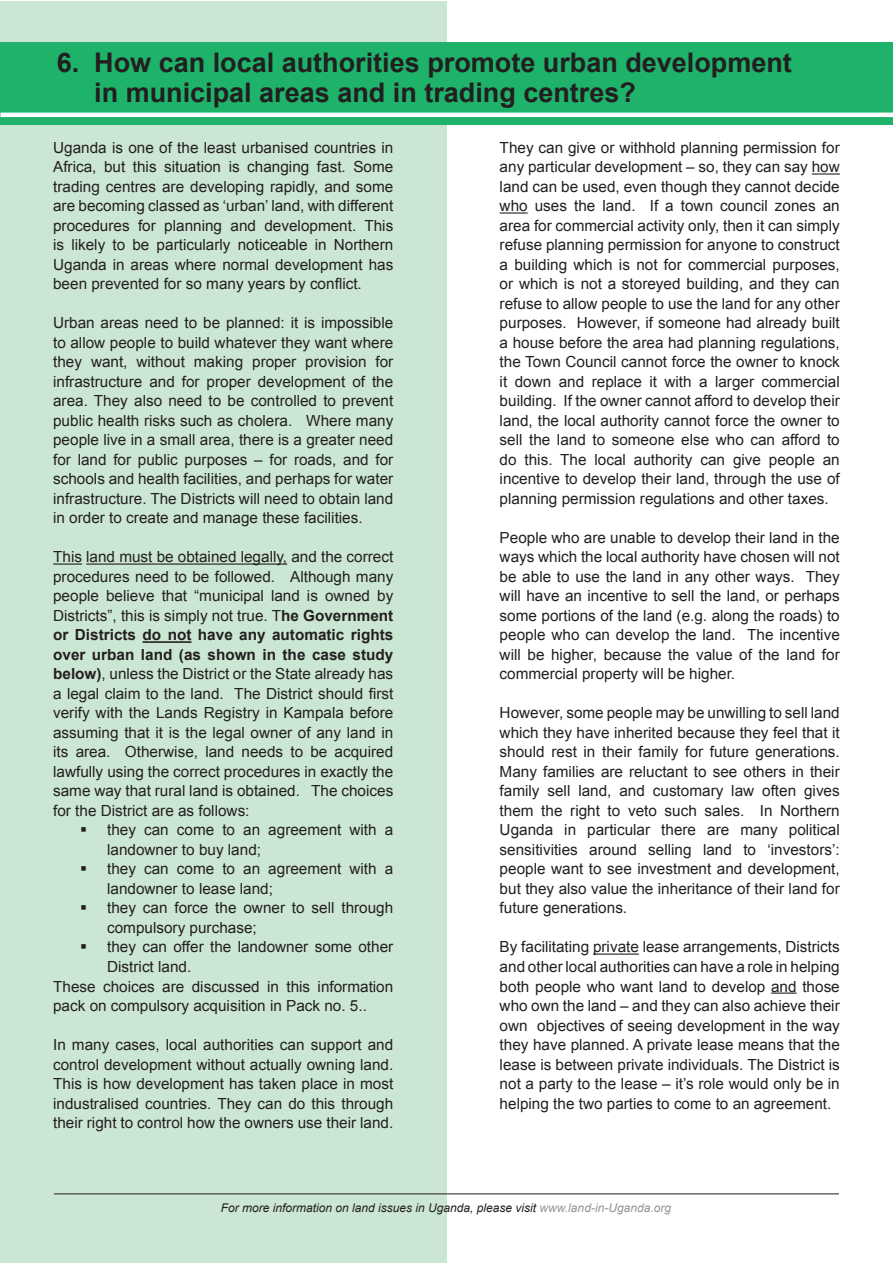
<style>
.page{position:relative;width:893px;height:1263px;background:#fff}
.page>*{position:absolute;margin:0;border:0;box-sizing:border-box;transform-origin:0 0}
.t1{font:700 27px/30px "Arial";color:#231f20}
.t2{font:15.3px/19.5px "Arial";color:#231f20;text-align:justify}
.t3{font:italic 12px "Arial";color:#231f20}
.s1{font-weight:700}
.s2{color:#939598}
</style>
<div class="page">
<div style="left:0;top:1px;width:446px;height:1262px;background:#cbe6d3"></div>
<hr style="left:54px;top:1193px;width:785px;height:1px;background:#231f20">
<hr style="left:812px;top:173px;width:28px;height:2px;background:#231f20">
<hr style="left:500px;top:212px;width:28px;height:2px;background:#231f20">
<hr style="left:593px;top:953px;width:46px;height:2px;background:#231f20">
<hr style="left:771px;top:992px;width:26px;height:2px;background:#231f20">
<hr style="left:53px;top:563px;width:29px;height:2px;background:#231f20">
<hr style="left:86px;top:563px;width:201px;height:2px;background:#231f20">
<hr style="left:143px;top:641px;width:49px;height:2px;background:#231f20">
<div style="left:0;top:43px;width:893px;height:82px;background:#1eb26a"></div>
<hr style="left:0;top:113px;width:893px;height:4px;background:#fff">
<h1 class="t1" style="left:94px;top:49px;width:699px;text-indent:-38px">6. How can local authorities promote urban development in municipal areas and in trading centres?</h1>
<p class="t2" style="left:53px;top:138px;width:342px">Uganda is one of the least urbanised countries in Africa, but this situation is changing fast. Some trading centres are developing rapidly, and some are becoming classed as ‘urban’ land, with different procedures for planning and development. This is likely to be particularly noticeable in Northern Uganda in areas where normal development has been prevented for so many years by conflict.</p>
<p class="t2" style="left:53px;top:313px;width:342px">Urban areas need to be planned: it is impossible to allow people to build whatever they want where they want, without making proper provision for infrastructure and for proper development of the area. They also need to be controlled to prevent public health risks such as cholera. Where many people live in a small area, there is a greater need for land for public purposes – for roads, and for schools and health facilities, and perhaps for water infrastructure. The Districts will need to obtain land in order to create and manage these facilities.</p>
<p class="t2" style="left:53px;top:547px;width:342px">This land must be obtained legally, and the correct procedures need to be followed. Although many people believe that “municipal land is owned by Districts”, this is simply not true. T<span class="s1">he Government or Districts do not have any automatic rights over urban land (as shown in the case study below)</span>, unless the District or the State already has a legal claim to the land. The District should first verify with the Lands Registry in Kampala before assuming that it is the legal owner of any land in its area. Otherwise, land needs to be acquired lawfully using the correct procedures in exactly the same way that rural land is obtained. The choices for the District are as follows:</p>
<p class="t2" style="left:107px;top:820px;width:288px;text-indent:-27px">▪ they can come to an agreement with a landowner to buy land;</p>
<p class="t2" style="left:107px;top:859px;width:288px;text-indent:-27px">▪ they can come to an agreement with a landowner to lease land;</p>
<p class="t2" style="left:107px;top:898px;width:288px;text-indent:-27px">▪ they can force the owner to sell through compulsory purchase;</p>
<p class="t2" style="left:80px;top:937px;width:315px">▪ they can offer the landowner some other</p>
<p class="t2" style="left:107px;top:957px;width:86px">District land.</p>
<p class="t2" style="left:53px;top:976px;width:342px">These choices are discussed in this information</p>
<p class="t2" style="left:53px;top:996px;width:315px">pack on compulsory acquisition in Pack no. 5..</p>
<p class="t2" style="left:53px;top:1035px;width:342px">In many cases, local authorities can support and control development without actually owning land.<br>This is how development has taken place in most industralised countries. They can do this through their right to control how the owners use their land.</p>
<p class="t2" style="left:500px;top:138px;width:342px">They can give or withhold planning permission for any particular development – so, they can say how land can be used, even though they cannot decide who uses the land. If a town council zones an area for commercial activity only, then it can simply refuse planning permission for anyone to construct a building which is not for commercial purposes, or which is not a storeyed building, and they can refuse to allow people to use the land for any other purposes. However, if someone had already built a house before the area had planning regulations, the Town Council cannot force the owner to knock it down and replace it with a larger commercial building. If the owner cannot afford to develop their land, the local authority cannot force the owner to sell the land to someone else who can afford to do this. The local authority can give people an incentive to develop their land, through the use of planning permission regulations and other taxes.</p>
<p class="t2" style="left:500px;top:528px;width:342px">People who are unable to develop their land in the ways which the local authority have chosen will not be able to use the land in any other ways. They will have an incentive to sell the land, or perhaps some portions of the land (e.g. along the roads) to people who can develop the land. The incentive will be higher, because the value of the land for commercial property will be higher.</p>
<p class="t2" style="left:500px;top:703px;width:342px">However, some people may be unwilling to sell land which they have inherited because they feel that it should rest in their family for future generations.<br>Many families are reluctant to see others in their family sell land, and customary law often gives them the right to veto such sales. In Northern Uganda in particular there are many political sensitivities around selling land to ‘investors’: people want to see investment and development, but they also value the inheritance of their land for future generations.</p>
<p class="t2" style="left:500px;top:937px;width:342px">By facilitating private lease arrangements, Districts and other local authorities can have a role in helping both people who want land to develop and those who own the land – and they can also achieve their own objectives of seeing development in the way they have planned. A private lease means that the lease is between private individuals. The District is not a party to the lease – it’s role would only be in helping the two parties to come to an agreement.</p>
<p class="t3" style="left:221px;top:1199px;width:452px">For more information on land issues in Uganda, please visit <span class="s2">www.land-in-Uganda.org</span></p>
</div>
